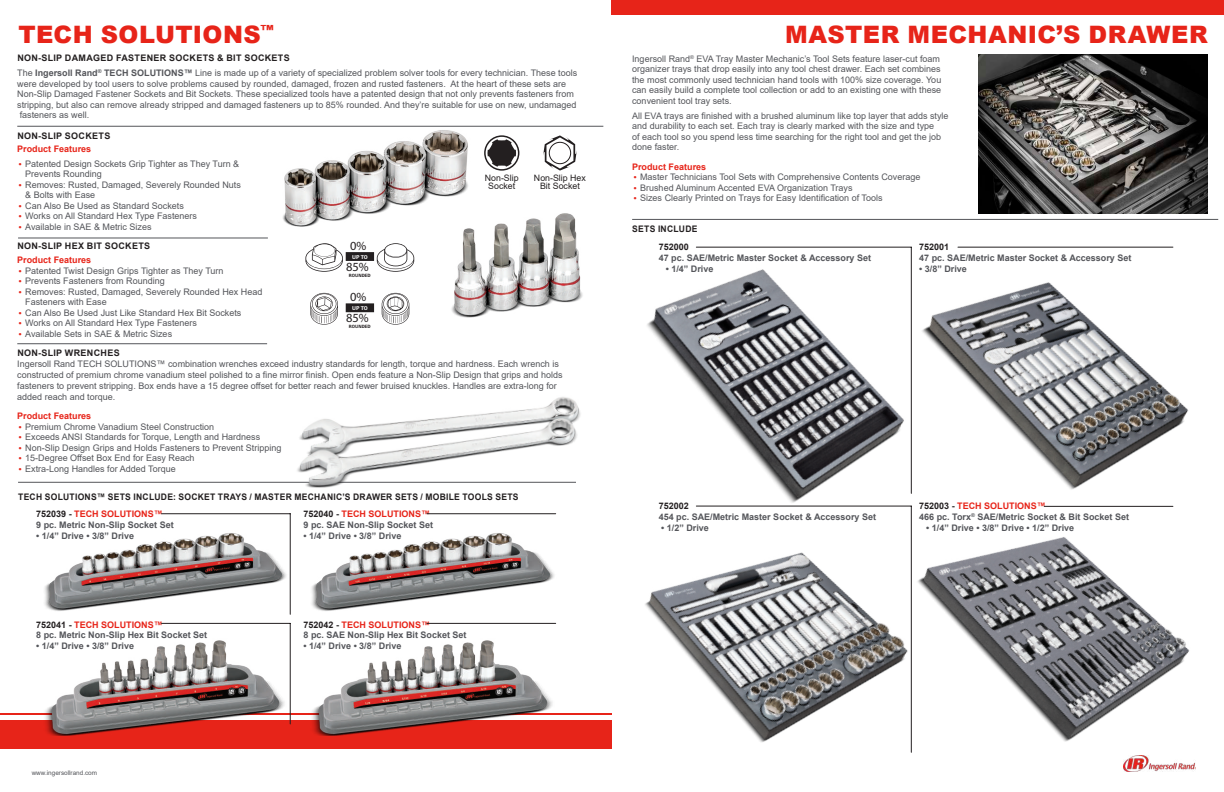
<style>
.page{position:relative;width:1224px;height:792px;background:#fff}
.page>*{position:absolute;margin:0;border:0;box-sizing:border-box;transform-origin:0 0}
.t1{font:900 24px "Arial";letter-spacing:.015em;color:#e72419}
.t2{font:12.5px "Myriad Pro";color:#231f20}
.t3{font:9px/10.5px "Arial";color:#54555a}
.t4{font:700 9px/10.8px "Arial";color:#54555a}
.t5{font:700 9px/16.8px "Arial";letter-spacing:.03em;color:#231f20;scale:.95 1}
.t6{font:700 9px "Arial";color:#e72419}
.t7{font:700 9px "Arial";letter-spacing:.03em;color:#231f20}
.t8{font:8.8px/8.8px "Arial";color:#231f20;text-align:center}
.t9{font:6.4px "Arial";color:#54555a}
.t10{font:700 5.8px "Foundry Form Sans";letter-spacing:-.05em;color:#fff}
.t11{font:700 4.8px "Foundry Form Sans";color:#231f20}
.s1{font-weight:700;color:#231f20}
.s2{font-weight:700}
.s3{font-family:"Foundry Form Sans";font-weight:700;font-size:10px;color:#e72419}
.s4{color:#e72419}
.s5{color:#231f20}
</style>
<div class="page">
<hr style="left:18px;top:482px;width:558px;height:1px;background:#54555a">
<svg style="left:484px;top:135px;width:35px;height:36px"></svg>
<svg style="left:543px;top:135px;width:34px;height:36px"></svg>
<img style="left:283px;top:130px;width:185px;height:97px">
<svg style="left:305px;top:243px;width:109px;height:29px"></svg>
<svg style="left:310px;top:293px;width:28px;height:32px"></svg>
<svg style="left:382px;top:293px;width:27px;height:32px"></svg>
<svg style="left:346px;top:303px;width:28px;height:9px"></svg>
<img style="left:446px;top:210px;width:137px;height:108px">
<img style="left:293px;top:397px;width:288px;height:91px">
<img style="left:647px;top:246px;width:235px;height:245px">
<img style="left:607px;top:491px;width:276px;height:258px">
<img style="left:882px;top:246px;width:307px;height:282px">
<img style="left:883px;top:478px;width:307px;height:294px">
<img style="left:979px;top:55px;width:229px;height:159px">
<img style="left:1124px;top:756px;width:72px;height:15px">
<div style="left:611px;top:0;width:613px;height:15px;background:#e72419"></div>
<div style="left:0;top:720px;width:612px;height:28px;background:#e72419"></div>
<hr style="left:0;top:713px;width:611px;height:2px;background:#e72419">
<hr style="left:17px;top:126px;width:586px;height:1px;background:#54555a">
<hr style="left:18px;top:238px;width:250px;height:1px;background:#54555a">
<hr style="left:17px;top:343px;width:250px;height:1px;background:#54555a">
<img style="left:44px;top:526px;width:246px;height:88px">
<img style="left:45px;top:634px;width:246px;height:102px">
<img style="left:311px;top:533px;width:243px;height:78px">
<img style="left:312px;top:640px;width:241px;height:96px">
<hr style="left:290px;top:514px;width:1px;height:100px;background:#231f20">
<hr style="left:161px;top:513px;width:129px;height:1px;background:#231f20">
<hr style="left:290px;top:623px;width:1px;height:101px;background:#231f20">
<hr style="left:161px;top:623px;width:129px;height:1px;background:#231f20">
<hr style="left:427px;top:513px;width:129px;height:1px;background:#231f20">
<hr style="left:427px;top:623px;width:129px;height:1px;background:#231f20">
<hr style="left:632px;top:219px;width:586px;height:1px;background:#54555a">
<h1 class="t1" style="left:18px;top:17px;width:257px">TECH SOLUTIONS<sup>™</sup></h1>
<h1 class="t1" style="left:785px;top:17px;width:424px">MASTER MECHANIC’S DRAWER</h1>
<p class="t3" style="left:17px;top:51px;width:561px;line-height:15px"><span class="s1">NON-SLIP DAMAGED FASTENER SOCKETS &amp; BIT SOCKETS<br></span>The <span class="s2">Ingersoll Rand</span><sup>®</sup> <span class="s2">TECH SOLUTIONS™</span> Line is made up of a variety of specialized problem solver tools for every technician. These tools</p>
<p class="t3" style="left:17px;top:78px;width:561px">were developed by tool users to solve problems caused by rounded, damaged, frozen and rusted fasteners. At the heart of these sets are Non-Slip Damaged Fastener Sockets and Bit Sockets. These specialized tools have a patented design that not only prevents fasteners from stripping, but also can remove already stripped and damaged fasteners up to 85% rounded. And they’re suitable for use on new, undamaged fasteners as well.</p>
<p class="t7" style="left:17px;top:130px;width:94px">NON-SLIP SOCKETS</p>
<p class="t6" style="left:17px;top:142px;width:76px">Product Features</p>
<p class="t3" style="left:25px;top:158px;width:215px;text-indent:-8px"><span class="s3">•</span> Patented Design Sockets Grip Tighter as They Turn &amp;<br>Prevents Rounding</p>
<p class="t3" style="left:25px;top:179px;width:217px;text-indent:-8px"><span class="s3">•</span> Removes: Rusted, Damaged, Severely Rounded Nuts &amp; Bolts with Ease</p>
<p class="t3" style="left:17px;top:200px;width:168px"><span class="s3">•</span> Can Also Be Used as Standard Sockets</p>
<p class="t3" style="left:17px;top:211px;width:181px"><span class="s3">•</span> Works on All Standard Hex Type Fasteners</p>
<p class="t3" style="left:17px;top:217px;width:136px;line-height:19.5px"><span class="s3">•</span> Available in SAE &amp; Metric Sizes<br><span class="s1">NON-SLIP HEX BIT SOCKETS</span></p>
<p class="t6" style="left:17px;top:254px;width:76px">Product Features</p>
<p class="t3" style="left:17px;top:265px;width:208px"><span class="s3">•</span> Patented Twist Design Grips Tighter as They Turn</p>
<p class="t3" style="left:17px;top:276px;width:149px"><span class="s3">•</span> Prevents Fasteners from Rounding</p>
<p class="t3" style="left:25px;top:286px;width:239px;text-indent:-8px"><span class="s3">•</span> Removes: Rusted, Damaged, Severely Rounded Hex Head<br>Fasteners with Ease</p>
<p class="t3" style="left:17px;top:307px;width:226px"><span class="s3">•</span> Can Also Be Used Just Like Standard Hex Bit Sockets</p>
<p class="t3" style="left:17px;top:318px;width:181px"><span class="s3">•</span> Works on All Standard Hex Type Fasteners</p>
<p class="t3" style="left:17px;top:324px;width:156px;line-height:19.5px"><span class="s3">•</span> Available Sets in SAE &amp; Metric Sizes<br><span class="s1">NON-SLIP WRENCHES</span></p>
<p class="t3" style="left:17px;top:358px;width:547px;line-height:11px">Ingersoll Rand TECH SOLUTIONS™ combination wrenches exceed industry standards for length, torque and hardness. Each wrench is constructed of premium chrome vanadium steel polished to a fine mirror finish. Open ends feature a Non-Slip Design that grips and holds fasteners to prevent stripping. Box ends have a 15 degree offset for better reach and fewer bruised knuckles. Handles are extra-long for added reach and torque.</p>
<p class="t6" style="left:17px;top:410px;width:76px">Product Features</p>
<p class="t3" style="left:17px;top:421px;width:198px"><span class="s3">•</span> Premium Chrome Vanadium Steel Construction</p>
<p class="t3" style="left:17px;top:432px;width:244px"><span class="s3">•</span> Exceeds ANSI Standards for Torque, Length and Hardness</p>
<p class="t3" style="left:17px;top:442px;width:266px"><span class="s3">•</span> Non-Slip Design Grips and Holds Fasteners to Prevent Stripping</p>
<p class="t3" style="left:17px;top:453px;width:179px"><span class="s3">•</span> 15-Degree Offset Box End for Easy Reach</p>
<p class="t3" style="left:17px;top:463px;width:160px"><span class="s3">•</span> Extra-Long Handles for Added Torque</p>
<p class="t8" style="left:485px;top:173px;width:35px">Non-Slip<br>Socket</p>
<p class="t8" style="left:534px;top:173px;width:53px">Non-Slip Hex<br>Bit Socket</p>
<h2 class="t2" style="left:350px;top:238px;width:18px">0%</h2>
<p class="t11" style="left:349px;top:272px;width:23px">ROUNDED</p>
<p class="t10" style="left:352px;top:305px;width:17px">UP TO</p>
<h2 class="t2" style="left:346px;top:311px;width:24px">85%</h2>
<p class="t10" style="left:352px;top:253px;width:17px">UP TO</p>
<h2 class="t2" style="left:346px;top:259px;width:24px">85%</h2>
<h2 class="t2" style="left:350px;top:289px;width:18px">0%</h2>
<p class="t11" style="left:349px;top:324px;width:23px">ROUNDED</p>
<p class="t5" style="left:36px;top:489px;width:509px;text-indent:-18px">TECH SOLUTIONS™ SETS INCLUDE: SOCKET TRAYS / MASTER MECHANIC’S DRAWER SETS / MOBILE TOOLS SETS<br>752039 - <span class="s4">TECH SOLUTIONS™</span></p>
<p class="t4" style="left:36px;top:519px;width:139px">9 pc. Metric Non-Slip Socket Set</p>
<p class="t4" style="left:36px;top:530px;width:99px">• 1/4” Drive • 3/8” Drive</p>
<p class="t4" style="left:303px;top:509px;width:131px"><span class="s5">752040 -</span> <span class="s4">TECH SOLUTIONS™<br></span>9 pc. SAE Non-Slip Socket Set</p>
<p class="t4" style="left:303px;top:530px;width:99px">• 1/4” Drive • 3/8” Drive</p>
<p class="t4" style="left:36px;top:619px;width:173px"><span class="s5">752041 -</span> <span class="s4">TECH SOLUTIONS™<br></span>8 pc. Metric Non-Slip Hex Bit Socket Set</p>
<p class="t4" style="left:36px;top:641px;width:99px">• 1/4” Drive • 3/8” Drive</p>
<p class="t4" style="left:303px;top:619px;width:165px"><span class="s5">752042 -</span> <span class="s4">TECH SOLUTIONS™<br></span>8 pc. SAE Non-Slip Hex Bit Socket Set</p>
<p class="t4" style="left:303px;top:641px;width:99px">• 1/4” Drive • 3/8” Drive</p>
<p class="t3" style="left:632px;top:53px;width:311px">Ingersoll Rand<sup>®</sup> EVA Tray Master Mechanic’s Tool Sets feature laser-cut foam organizer trays that drop easily into any tool chest drawer. Each set combines the most commonly used technician hand tools with 100% size coverage. You can easily build a complete tool collection or add to an existing one with these convenient tool tray sets.</p>
<p class="t3" style="left:632px;top:110px;width:318px">All EVA trays are finished with a brushed aluminum like top layer that adds style and durability to each set. Each tray is clearly marked with the size and type<br>of each tool so you spend less time searching for the right tool and get the job done faster.</p>
<p class="t6" style="left:632px;top:160px;width:76px">Product Features</p>
<p class="t3" style="left:632px;top:172px;width:290px"><span class="s3">•</span> Master Technicians Tool Sets with Comprehensive Contents Coverage</p>
<p class="t3" style="left:632px;top:182px;width:222px"><span class="s3">•</span> Brushed Aluminum Accented EVA Organization Trays</p>
<p class="t3" style="left:632px;top:193px;width:252px"><span class="s3">•</span> Sizes Clearly Printed on Trays for Easy Identification of Tools</p>
<p class="t5" style="left:632px;top:220px;width:70px">SETS INCLUDE</p>
<p class="t7" style="left:659px;top:241px;width:32px">752000</p>
<p class="t4" style="left:659px;top:252px;width:214px">47 pc. SAE/Metric Master Socket &amp; Accessory Set</p>
<p class="t4" style="left:666px;top:263px;width:49px">• 1/4” Drive</p>
<p class="t7" style="left:919px;top:241px;width:32px">752001</p>
<p class="t4" style="left:919px;top:252px;width:214px">47 pc. SAE/Metric Master Socket &amp; Accessory Set</p>
<p class="t4" style="left:919px;top:263px;width:49px">• 3/8” Drive</p>
<p class="t7" style="left:659px;top:500px;width:32px">752002</p>
<p class="t4" style="left:659px;top:512px;width:219px">454 pc. SAE/Metric Master Socket &amp; Accessory Set</p>
<p class="t4" style="left:661px;top:522px;width:49px">• 1/2” Drive</p>
<p class="t4" style="left:919px;top:501px;width:211px"><span class="s5">752003 -</span> <span class="s4">TECH SOLUTIONS™<br></span>466 pc. Torx<sup>®</sup> SAE/Metric Socket &amp; Bit Socket Set</p>
<p class="t4" style="left:926px;top:522px;width:150px">• 1/4” Drive • 3/8” Drive • 1/2” Drive</p>
<p class="t9" style="left:32px;top:768px;width:67px">www.ingersollrand.com</p>
</div>
